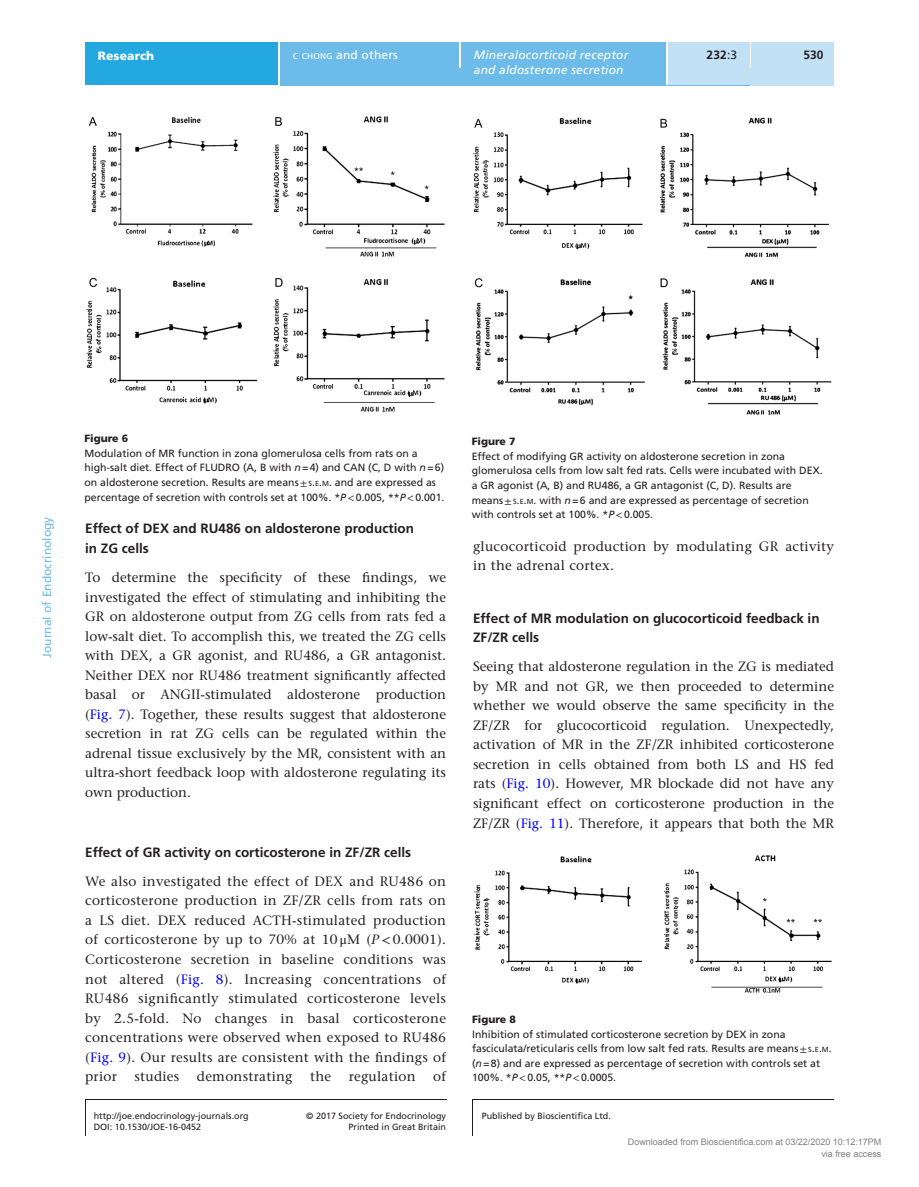
<style>
.page{position:relative;width:919px;height:1187px;background:#fff}
.page>*{position:absolute;margin:0;border:0;box-sizing:border-box;transform-origin:0 0}
.TXT{font:500 13.5px/19.5px "Stone Serif Std";letter-spacing:.02em;color:#231f20;text-align:justify}
.t1{font:700 13.5px/19.5px "Frutiger LT Std";color:#231f20}
.t2{font:italic 12px "Frutiger LT Std";letter-spacing:.015em;color:#fff}
.t3{font:12px "Frutiger LT Std";color:#6cbbe8}
.t4{font:12px "Frutiger LT Std";letter-spacing:.015em;color:#fff}
.t5{font:900 12px "Frutiger LT Std";letter-spacing:.015em;color:#fff}
.t6{font:700 12px "Frutiger LT Std";letter-spacing:.005em;color:#231f20}
.FC{font:10.5px/14.7px "Frutiger LT Std";color:#231f20}
.FC-2{font:900 10.5px "Frutiger LT Std";color:#231f20}
.t7{font:9px/11.2px "Frutiger LT Std";color:#231f20;text-align:right}
.t8{font:9px/12px "Arial";color:#808080;text-align:right}
.s1{font-size:8.4px}
.s2{font-weight:400}
.s3{font-style:italic}
.s4{font-family:"STIX General"}
.s5{font-size:7.35px}
.s6{font-style:inherit}
.s7{color:#00f}
.s8{font-family:"STIX General";font-weight:400}
</style>
<div class="page">
<div style="left:85px;top:43px;width:193px;height:42px;background:#23a9e0"></div>
<div style="left:280px;top:51px;width:554px;height:34px;background:#6cbbe8"></div>
<div style="left:280px;top:43px;width:179px;height:8px;background:#6cbbe8"></div>
<hr style="left:459px;top:43px;width:2px;height:25px;background:#fff">
<div style="left:461px;top:43px;width:205px;height:42px;background:#6cbbe8"></div>
<hr style="left:666px;top:43px;width:1px;height:42px;background:#fff">
<div style="left:667px;top:43px;width:83px;height:42px;background:#c2e1f5"></div>
<div style="left:750px;top:68px;width:84px;height:17px;background:#c2e1f5"></div>
<svg style="left:750px;top:51px;width:1px;height:17px"></svg>
<div style="left:751px;top:43px;width:83px;height:25px;background:#c2e1f5"></div>
<hr style="left:85px;top:1099px;width:1px;height:36px;background:#231f20">
<hr style="left:472px;top:1099px;width:1px;height:36px;background:#231f20">
<hr style="left:85px;top:1099px;width:362px;height:1px;background:#231f20">
<hr style="left:472px;top:1099px;width:362px;height:1px;background:#231f20">
<img style="left:474px;top:117px;width:357px;height:297px">
<img style="left:474px;top:855px;width:357px;height:137px">
<img style="left:87px;top:117px;width:357px;height:294px">
<p class="t4" style="left:293px;top:48px;width:106px"><span class="s1">C CHONG</span> and others</p>
<p class="t5" style="left:98px;top:48px;width:58px">Research</p>
<p class="t2" style="left:474px;top:48px;width:156px">Mineralocorticoid receptor</p>
<p class="t6" style="left:803px;top:48px;width:22px">530</p>
<p class="t2" style="left:474px;top:63px;width:151px">and aldosterone secretion</p>
<p class="t6" style="left:706px;top:48px;width:32px">232<span class="s2">:3</span></p>
<p class="t3" style="left:40px;top:657px;width:142px;rotate:-90deg">Journal of Endocrinology</p>
<p class="FC-2" style="left:84px;top:432px;width:45px">Figure 6</p>
<p class="FC" style="left:84px;top:445px;width:361px">Modulation of MR function in zona glomerulosa cells from rats on a high-salt diet. Effect of FLUDRO (A, B with <span class="s3">n=</span>4) and CAN (C, D with <span class="s3">n=</span>6) on aldosterone secretion. Results are means<span class="s4">±</span> <span class="s5">S</span><span class="s6">.</span><span class="s5">E</span><span class="s6">.</span><span class="s5">M</span><span class="s6">.</span> and are expressed as percentage of secretion with controls set at 100%. *<span class="s3">P</span><span class="s4">&lt;</span>0.005, **<span class="s3">P</span><span class="s4">&lt;</span>0.001.</p>
<h2 class="t1" style="left:85px;top:519px;width:330px">Effect of DEX and RU486 on aldosterone production in ZG cells</h2>
<p class="TXT" style="left:85px;top:567px;width:362px">To determine the specificity of these findings, we investigated the effect of stimulating and inhibiting the GR on aldosterone output from ZG cells from rats fed a low-salt diet. To accomplish this, we treated the ZG cells with DEX, a GR agonist, and RU486, a GR antagonist.<br>Neither DEX nor RU486 treatment significantly affected basal or ANGII-stimulated aldosterone production (<span class="s7">Fig. 7</span>). Together, these results suggest that aldosterone secretion in rat ZG cells can be regulated within the adrenal tissue exclusively by the MR, consistent with an ultra-short feedback loop with aldosterone regulating its own production.</p>
<h2 class="t1" style="left:85px;top:842px;width:327px">Effect of GR activity on corticosterone in ZF/ZR cells</h2>
<p class="TXT" style="left:85px;top:871px;width:362px">We also investigated the effect of DEX and RU486 on corticosterone production in ZF/ZR cells from rats on a LS diet. DEX reduced ACTH-stimulated production of corticosterone by up to 70% at 10 <span class="s8">μ</span>M (<span class="s3">P</span><span class="s8">&lt;</span>0.0001).<br>Corticosterone secretion in baseline conditions was not altered (<span class="s7">Fig. 8</span>). Increasing concentrations of RU486 significantly stimulated corticosterone levels by 2.5-fold. No changes in basal corticosterone concentrations were observed when exposed to RU486 (<span class="s7">Fig. 9</span>). Our results are consistent with the findings of prior</p>
<p class="TXT" style="left:134px;top:1066px;width:46px">studies</p>
<p class="TXT" style="left:197px;top:1066px;width:97px">demonstrating</p>
<p class="TXT" style="left:310px;top:1066px;width:23px">the</p>
<p class="TXT" style="left:348px;top:1066px;width:68px">regulation</p>
<p class="TXT" style="left:433px;top:1066px;width:14px">of</p>
<p class="FC-2" style="left:471px;top:435px;width:45px">Figure 7</p>
<p class="FC" style="left:471px;top:448px;width:352px">Effect of modifying GR activity on aldosterone secretion in zona glomerulosa cells from low salt fed rats. Cells were incubated with DEX. a GR agonist (A, B) and RU486, a GR antagonist (C, D). Results are means<span class="s4">±</span> <span class="s5">S</span><span class="s6">.</span><span class="s5">E</span><span class="s6">.</span><span class="s5">M</span><span class="s6">.</span> with <span class="s3">n=</span>6 and are expressed as percentage of secretion with controls set at 100%. *<span class="s3">P</span><span class="s4">&lt;</span>0.005.</p>
<p class="TXT" style="left:473px;top:536px;width:362px">glucocorticoid production by modulating GR activity in the adrenal cortex.</p>
<h2 class="t1" style="left:473px;top:608px;width:348px">Effect of MR modulation on glucocorticoid feedback in<br>ZF/ZR cells</h2>
<p class="TXT" style="left:473px;top:657px;width:362px">Seeing that aldosterone regulation in the ZG is mediated by MR and not GR, we then proceeded to determine whether we would observe the same specificity in the ZF/ZR for glucocorticoid regulation. Unexpectedly, activation of MR in the ZF/ZR inhibited corticosterone secretion in cells obtained from both LS and HS fed rats (<span class="s7">Fig. 10</span>). However, MR blockade did not have any significant effect on corticosterone production in the ZF/ZR (<span class="s7">Fig. 11</span>). Therefore, it appears that both the MR</p>
<p class="FC-2" style="left:472px;top:1012px;width:45px">Figure 8</p>
<p class="FC" style="left:472px;top:1026px;width:361px">Inhibition of stimulated corticosterone secretion by DEX in zona fasciculata/reticularis cells from low salt fed rats. Results are means<span class="s4">±</span> <span class="s5">S</span><span class="s6">.</span><span class="s5">E</span><span class="s6">.</span><span class="s5">M</span><span class="s6">. </span>(<span class="s3">n=</span>8) and are expressed as percentage of secretion with controls set at 100%. *<span class="s3">P</span><span class="s4">&lt;</span>0.05, **<span class="s3">P</span><span class="s4">&lt;</span>0.0005.</p>
<p class="t7" style="left:94px;top:1110px;width:157px">http://joe.endocrinology-journals.org</p>
<p class="t7" style="left:306px;top:1110px;width:141px">© 2017 Society for Endocrinology<br>Printed in Great Britain</p>
<p class="t7" style="left:482px;top:1110px;width:131px">Published by Bioscientifica Ltd.</p>
<p class="t7" style="left:94px;top:1121px;width:109px">DOI: 10.1530/JOE-16-0452</p>
<p class="t8" style="left:627px;top:1136px;width:255px">Downloaded from Bioscientifica.com at 03/22/2020 10:12:17PM via free access</p>
</div>
